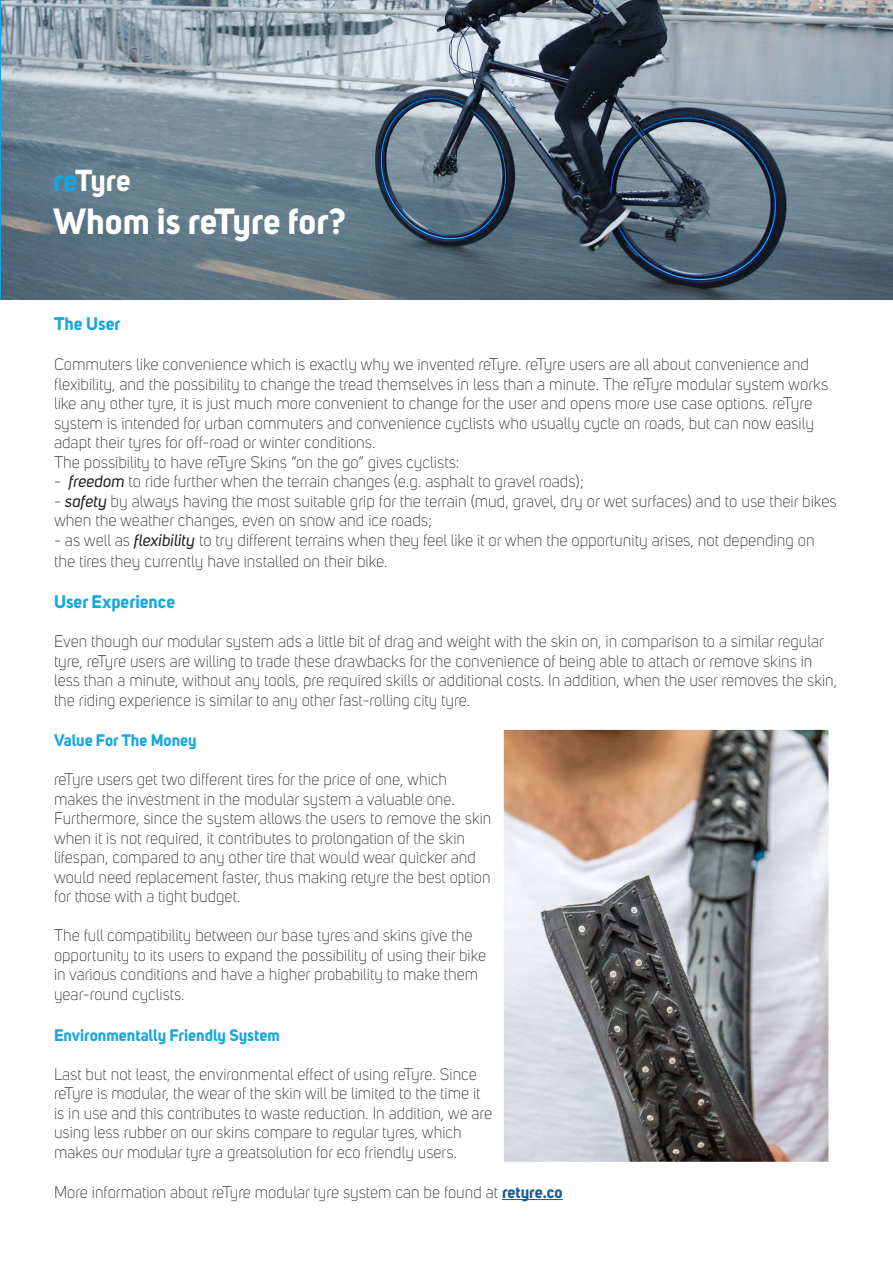
<style>
.page{position:relative;width:893px;height:1263px;background:#fff}
.page>*{position:absolute;margin:0;border:0;box-sizing:border-box;transform-origin:0 0}
.t1{font:700 36px "Uni Sans";color:#fff}
.t2{font:700 30px "Uni Sans";letter-spacing:-.005em;color:#fff}
.t3{font:700 18px "Uni Sans";color:#16a6df}
.t4{font:300 16.5px/19.5px "Uni Sans";color:#231f20}
.t5{font:700 16.5px "Uni Sans";color:#16a6df}
.s1{color:#16a6df}
.s2{font-weight:400;font-style:italic}
.s3{font-weight:700;color:#175d9e}
</style>
<div class="page">
<hr style="left:502px;top:1199px;width:61px;height:1px;background:#175d9e">
<img style="left:1px;top:0;width:892px;height:300px">
<img style="left:504px;top:730px;width:324px;height:431px">
<p class="t2" style="left:53px;top:162px;width:79px"><span class="s1">re</span>Tyre</p>
<p class="t1" style="left:53px;top:199px;width:294px">Whom is reTyre for?</p>
<p class="t3" style="left:54px;top:312px;width:68px">The User</p>
<p class="t4" style="left:54px;top:355px;width:776px">Commuters like convenience which is exactly why we invented reTyre. reTyre users are all about convenience and flexibility, and the possibility to change the tread themselves in less than a minute. The reTyre modular system works like any other tyre, it is just much more convenient to change for the user and opens more use case options. reTyre system is intended for urban commuters and convenience cyclists who usually cycle on roads, but can now easily adapt their tyres for off-road or winter conditions.<br>The possibility to have reTyre Skins “on the go” gives cyclists:</p>
<p class="t4" style="left:54px;top:472px;width:531px">- <span class="s2">freedom</span> to ride further when the terrain changes (e.g. asphalt to gravel roads);</p>
<p class="t4" style="left:54px;top:491px;width:784px">- <span class="s2">safety</span> by always having the most suitable grip for the terrain (mud, gravel, dry or wet surfaces) and to use their bikes when the weather changes, even on snow and ice roads;</p>
<p class="t4" style="left:54px;top:530px;width:762px;line-height:21px">- as well as <span class="s2">flexibility</span> to try different terrains when they feel like it or when the opportunity arises, not depending on the tires they currently have installed on their bike.</p>
<p class="t3" style="left:54px;top:590px;width:123px">User Experience</p>
<p class="t4" style="left:54px;top:632px;width:785px">Even though our modular system ads a little bit of drag and weight with the skin on, in comparison to a similar regular tyre, reTyre users are willing to trade these drawbacks for the convenience of being able to attach or remove skins in less than a minute, without any tools, pre required skills or additional costs. In addition, when the user removes the skin, the riding experience is similar to any other fast-rolling city tyre.</p>
<p class="t5" style="left:54px;top:730px;width:144px">Value For The Money</p>
<p class="t4" style="left:54px;top:770px;width:439px">reTyre users get two different tires for the price of one, which makes the investment in the modular system a valuable one.<br>Furthermore, since the system allows the users to remove the skin when it is not required, it contributes to prolongation of the skin lifespan, compared to any other tire that would wear quicker and would need replacement faster, thus making retyre the best option for those with a tight budget.</p>
<p class="t4" style="left:54px;top:926px;width:434px">The full compatibility between our base tyres and skins give the opportunity to its users to expand the possibility of using their bike in various conditions and have a higher probability to make them year-round cyclists.</p>
<p class="t5" style="left:54px;top:1024px;width:227px">Environmentally Friendly System</p>
<p class="t4" style="left:54px;top:1065px;width:440px">Last but not least, the environmental effect of using reTyre. Since reTyre is modular, the wear of the skin will be limited to the time it is in use and this contributes to waste reduction. In addition, we are</p>
<p class="t4" style="left:54px;top:1123px;width:409px">using less rubber on our skins compare to regular tyres, which makes our modular tyre a greatsolution for eco friendly users.</p>
<p class="t4" style="left:54px;top:1182px;width:510px">More information about reTyre modular tyre system can be found at <span class="s3">retyre.co</span></p>
</div>
